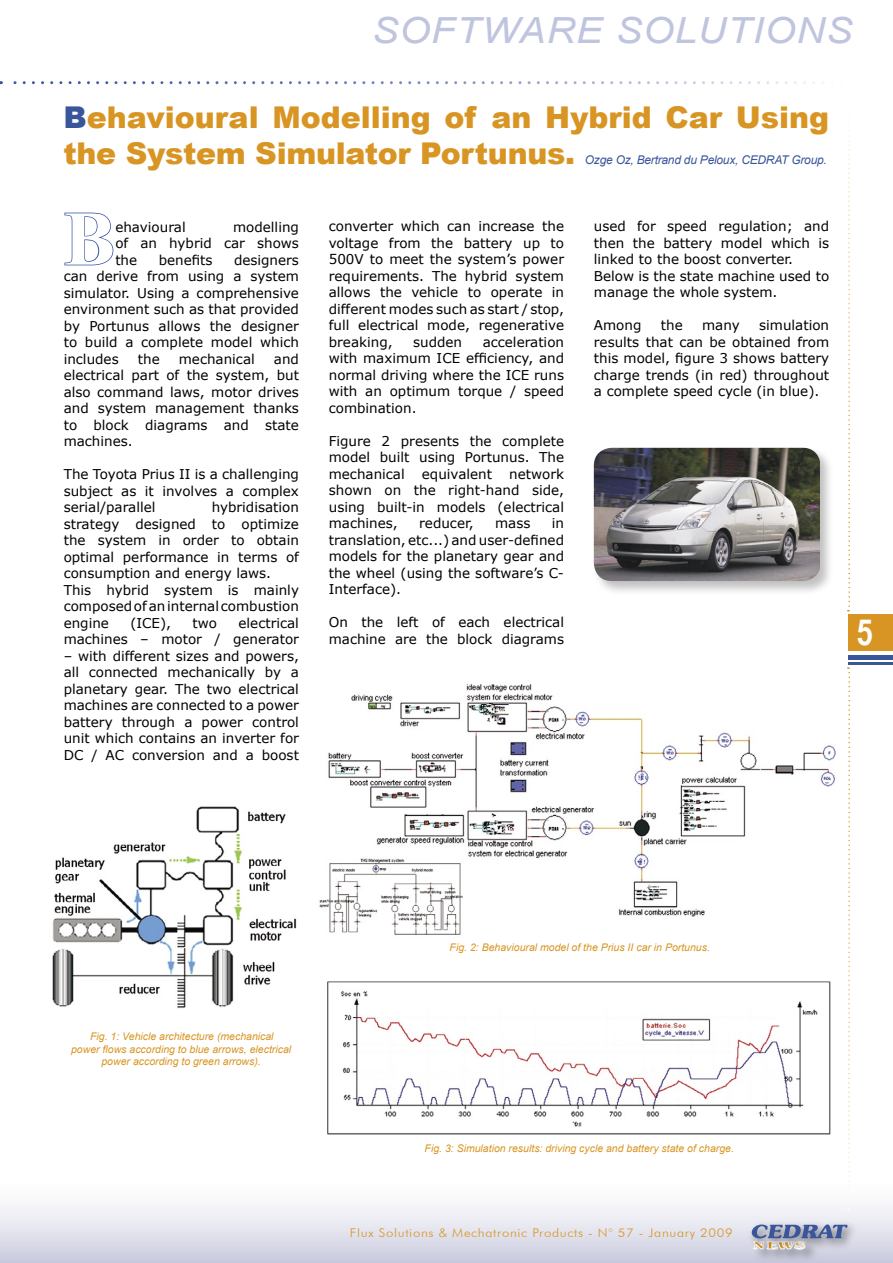
<style>
.page{position:relative;width:893px;height:1263px;background:#fff}
.page>*{position:absolute;margin:0;border:0;box-sizing:border-box;transform-origin:0 0}
.t1{font:700 77.4px "Times New Roman";color:#fff}
.t2{font:italic 36px "Arial";letter-spacing:.025em;color:#bfc4df;scale:1.1 1}
.t3{font:700 36px "Arial Narrow";color:#fff}
.t4{font:900 30px/36px "Arial";color:#d89523}
.t5{font:13.5px/16.5px "Verdana";color:#000;text-align:justify}
.t6{font:300 12px "Futura BT";letter-spacing:.05em;color:#d89523;scale:1.1 1}
.t7{font:italic 12px "Arial";letter-spacing:-.02em;color:#3a569b}
.t8{font:italic 10.5px/12.6px "Arial";color:#d89523;text-align:center}
.s1{color:#3a569b}
</style>
<div class="page">
<div style="left:0;top:1178px;width:893px;height:85px;background:linear-gradient(to bottom,#fff,#cdcde0)"></div>
<svg style="left:2px;top:81px;width:813px;height:3px"></svg>
<svg style="left:848px;top:126px;width:2px;height:485px"></svg>
<svg style="left:848px;top:667px;width:2px;height:543px"></svg>
<div style="left:848px;top:614px;width:45px;height:37px;background:#d89523"></div>
<div style="left:848px;top:655px;width:45px;height:5px;background:#3a569b"></div>
<hr style="left:848px;top:662px;width:45px;height:2px;background:#3a569b">
<div style="left:751px;top:1238px;width:69px;height:25px;background:#000;opacity:.4"></div>
<div style="left:746px;top:1218px;width:114px;height:34px;background:#000;opacity:.5"></div>
<svg style="left:752px;top:1224px;width:95px;height:25px;background:#9aa1b7"></svg>
<svg style="left:64px;top:212px;width:50px;height:54px"></svg>
<img style="left:52px;top:806px;width:245px;height:202px">
<img style="left:327px;top:981px;width:504px;height:153px">
<img style="left:319px;top:684px;width:517px;height:251px">
<div style="left:590px;top:444px;width:245px;height:153px;background:#000;opacity:.25"></div>
<img style="left:594px;top:448px;width:225px;height:133px">
<p class="t2" style="left:372px;top:7px;width:438px">SOFTWARE SOLUTIONS</p>
<p class="t4" style="left:64px;top:98px;width:767px"><span class="s1">B</span>ehavioural Modelling of an Hybrid Car Using the System Simulator Portunus.</p>
<p class="t7" style="left:585px;top:152px;width:244px">Ozge Oz, Bertrand du Peloux, CEDRAT Group.</p>
<p class="t1" style="left:64px;top:185px;width:53px">B</p>
<p class="t5" style="left:115px;top:218px;width:72px">ehavioural</p>
<p class="t5" style="left:115px;top:218px;width:185px;text-indent:118px">modelling of an hybrid car shows the</p>
<p class="t5" style="left:159px;top:251px;width:55px">benefits</p>
<p class="t5" style="left:64px;top:251px;width:237px;text-indent:170px">designers can derive from using a system simulator. Using a comprehensive environment such as that provided by Portunus allows the designer to build a complete model which includes</p>
<p class="t5" style="left:64px;top:350px;width:237px;text-indent:210px">and electrical part of the system, but also command laws, motor drives and system management thanks to block diagrams and state machines.</p>
<p class="t5" style="left:64px;top:466px;width:237px">The Toyota Prius II is a challenging subject as it involves a complex serial/parallel</p>
<p class="t5" style="left:138px;top:350px;width:23px">the</p>
<p class="t5" style="left:179px;top:350px;width:77px">mechanical</p>
<p class="t5" style="left:64px;top:499px;width:237px;text-indent:148px">hybridisation strategy designed to optimize the system in order to obtain optimal performance in terms of consumption and energy laws.</p>
<p class="t5" style="left:64px;top:581px;width:237px">This hybrid system is mainly composed of an internal combustion engine</p>
<p class="t5" style="left:64px;top:614px;width:237px;text-align:right">electrical<br>machines – motor / generator</p>
<p class="t5" style="left:64px;top:647px;width:237px">– with different sizes and powers, all connected mechanically by a planetary gear. The two electrical machines are connected to a power battery through a power control unit which contains an inverter for DC / AC conversion and a boost</p>
<p class="t5" style="left:130px;top:614px;width:42px">(ICE),</p>
<p class="t5" style="left:193px;top:614px;width:26px">two</p>
<p class="t5" style="left:329px;top:218px;width:237px">converter which can increase the voltage from the battery up to 500V to meet the system’s power requirements. The hybrid system allows the vehicle to operate in different modes such as start / stop, full electrical mode, regenerative breaking,</p>
<p class="t5" style="left:329px;top:333px;width:237px;text-indent:154px">acceleration with maximum ICE efficiency, and normal driving where the ICE runs with an optimum torque / speed combination.</p>
<p class="t5" style="left:329px;top:432px;width:237px">Figure 2 presents the complete model built using Portunus. The mechanical</p>
<p class="t5" style="left:413px;top:333px;width:50px">sudden</p>
<p class="t5" style="left:329px;top:465px;width:237px;text-indent:180px">network shown on the right-hand side, using built-in models (electrical machines,</p>
<p class="t5" style="left:422px;top:465px;width:72px">equivalent</p>
<p class="t5" style="left:419px;top:515px;width:56px">reducer,</p>
<p class="t5" style="left:495px;top:515px;width:37px">mass</p>
<p class="t5" style="left:329px;top:515px;width:237px;text-indent:223px">in translation, etc...) and user-defined models for the planetary gear and the wheel (using the software’s C-Interface).</p>
<p class="t5" style="left:329px;top:614px;width:237px">On the left of each electrical machine are the block diagrams</p>
<p class="t5" style="left:594px;top:218px;width:237px">used for speed regulation; and then the battery model which is linked to the boost converter.</p>
<p class="t5" style="left:594px;top:267px;width:237px">Below is the state machine used to manage the whole system.</p>
<p class="t5" style="left:594px;top:317px;width:49px">Among</p>
<p class="t5" style="left:661px;top:317px;width:23px">the</p>
<p class="t5" style="left:702px;top:317px;width:39px">many</p>
<p class="t5" style="left:594px;top:317px;width:237px;text-indent:165px">simulation results that can be obtained from this model, figure 3 shows battery charge trends (in red) throughout a complete speed cycle (in blue).</p>
<p class="t3" style="left:857px;top:605px;width:18px">5</p>
<p class="t8" style="left:71px;top:1030px;width:222px">Fig. 1: Vehicle architecture (mechanical<br>power flows according to blue arrows, electrical power according to green arrows).</p>
<p class="t8" style="left:450px;top:941px;width:262px">Fig. 2: Behavioural model of the Prius II car in Portunus.</p>
<p class="t8" style="left:425px;top:1142px;width:311px">Fig. 3: Simulation results: driving cycle and battery state of charge.</p>
<p class="t6" style="left:350px;top:1226px;width:349px">Flux Solutions &amp; Mechatronic Products - N° 57 - January 2009</p>
</div>
